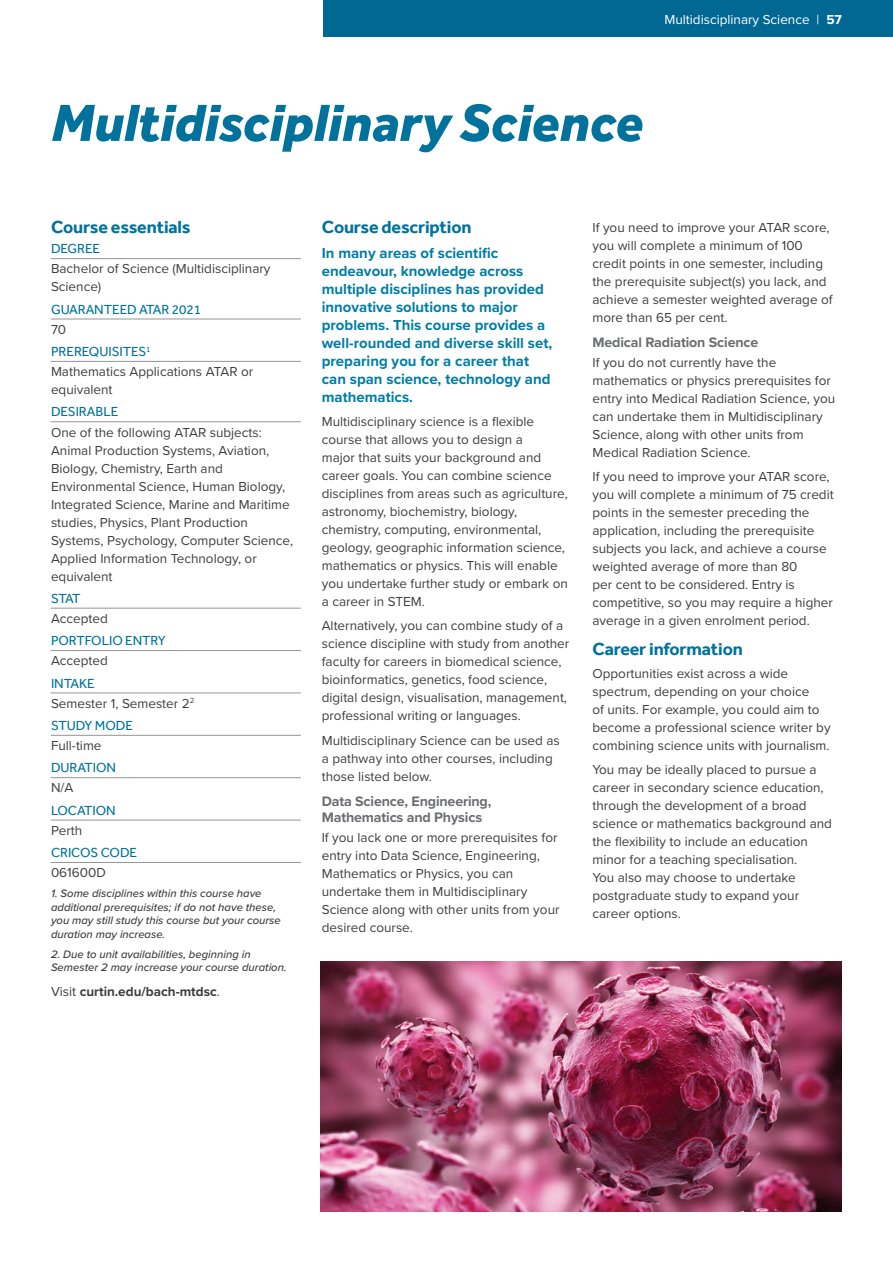
<style>
.page{position:relative;width:893px;height:1263px;background:#fff}
.page>*{position:absolute;margin:0;border:0;box-sizing:border-box;transform-origin:0 0}
.SPLASH_arts{font:italic 800 54px "Effra";color:#00729c}
.H2_arts{font:700 18px "Effra";letter-spacing:-.01em;color:#00729c}
.intro_p_arts{font:700 15px/18px "Proxima Nova";color:#007da5}
.t1{font:700 14.25px/16.5px "Proxima Nova";letter-spacing:-.01em;color:#6c6d70}
.t2{font:13.5px/18px "Proxima Nova";color:#3e3e3f}
.H3_arts{font:13.5px "Effra";letter-spacing:-.005em;color:#00729c}
.tab_right{font:13.5px "Proxima Nova";color:#fff}
.QR_CODE_URL{font:700 13.5px "Proxima Nova";color:#3e3e3f}
.note{font:italic 500 11.25px/13.5px "Proxima Nova";color:#3e3e3f}
.s1{font-weight:700}
.s2{font-weight:400}
</style>
<div class="page">
<div style="left:323px;top:0;width:570px;height:36px;background:#006893"></div>
<hr style="left:51px;top:258px;width:249px;height:1px;background:#939598">
<hr style="left:51px;top:319px;width:249px;height:1px;background:#939598">
<hr style="left:51px;top:361px;width:249px;height:1px;background:#939598">
<hr style="left:51px;top:421px;width:249px;height:1px;background:#939598">
<hr style="left:51px;top:608px;width:249px;height:1px;background:#939598">
<hr style="left:51px;top:650px;width:249px;height:1px;background:#939598">
<hr style="left:51px;top:693px;width:249px;height:1px;background:#939598">
<hr style="left:51px;top:735px;width:249px;height:1px;background:#939598">
<hr style="left:51px;top:777px;width:249px;height:1px;background:#939598">
<hr style="left:51px;top:820px;width:249px;height:1px;background:#939598">
<hr style="left:51px;top:862px;width:249px;height:1px;background:#939598">
<img style="left:321px;top:962px;width:521px;height:250px">
<p class="tab_right" style="left:665px;top:9px;width:179px">Multidisciplinary Science | <span class="s1">57</span></p>
<p class="SPLASH_arts" style="left:51px;top:91px;width:593px">Multidisciplinary Science</p>
<p class="H2_arts" style="left:51px;top:216px;width:141px">Course essentials</p>
<p class="H3_arts" style="left:51px;top:241px;width:51px">DEGREE</p>
<p class="t2" style="left:51px;top:259px;width:221px">Bachelor of Science (Multidisciplinary<br>Science)</p>
<p class="H3_arts" style="left:51px;top:301px;width:152px">GUARANTEED ATAR 2021</p>
<p class="t2" style="left:51px;top:320px;width:17px">70</p>
<p class="H3_arts" style="left:51px;top:343px;width:101px">PREREQUISITES<sup>1</sup></p>
<p class="t2" style="left:51px;top:362px;width:204px">Mathematics Applications ATAR or equivalent</p>
<p class="H3_arts" style="left:51px;top:404px;width:69px">DESIRABLE</p>
<p class="t2" style="left:51px;top:422px;width:244px">One of the following ATAR subjects:<br>Animal Production Systems, Aviation, Biology, Chemistry, Earth and Environmental Science, Human Biology, Integrated Science, Marine and Maritime studies, Physics, Plant Production Systems, Psychology, Computer Science, Applied Information Technology, or equivalent</p>
<p class="H3_arts" style="left:51px;top:590px;width:31px">STAT</p>
<p class="t2" style="left:51px;top:609px;width:58px">Accepted</p>
<p class="H3_arts" style="left:51px;top:633px;width:116px">PORTFOLIO ENTRY</p>
<p class="t2" style="left:51px;top:651px;width:58px">Accepted</p>
<p class="H3_arts" style="left:51px;top:675px;width:45px">INTAKE</p>
<p class="t2" style="left:51px;top:693px;width:145px">Semester 1, Semester 2<sup>2</sup></p>
<p class="H3_arts" style="left:51px;top:717px;width:83px">STUDY MODE</p>
<p class="t2" style="left:51px;top:736px;width:52px">Full-time</p>
<p class="H3_arts" style="left:51px;top:760px;width:67px">DURATION</p>
<p class="t2" style="left:51px;top:778px;width:24px">N/A</p>
<p class="H3_arts" style="left:51px;top:802px;width:66px">LOCATION</p>
<p class="t2" style="left:51px;top:821px;width:33px">Perth</p>
<p class="H3_arts" style="left:51px;top:844px;width:88px">CRICOS CODE</p>
<p class="t2" style="left:51px;top:863px;width:56px">061600D</p>
<p class="note" style="left:51px;top:886px;width:231px">1. Some disciplines within this course have additional prerequisites; if do not have these, you may still study this course but your course duration may increase.</p>
<p class="note" style="left:51px;top:946px;width:237px">2. Due to unit availabilities, beginning in<br>Semester 2 may increase your course duration.</p>
<p class="QR_CODE_URL" style="left:51px;top:981px;width:171px"><span class="s2">Visit</span> curtin.edu/bach-mtdsc<span class="s2">.</span></p>
<p class="H2_arts" style="left:322px;top:216px;width:151px">Course description</p>
<p class="intro_p_arts" style="left:322px;top:243px;width:232px">In many areas of scientific endeavour, knowledge across multiple disciplines has provided innovative solutions to major problems. This course provides a well-rounded and diverse skill set, preparing you for a career that can span science, technology and mathematics.</p>
<p class="t2" style="left:322px;top:412px;width:248px">Multidisciplinary science is a flexible course that allows you to design a<br>major that suits your background and career goals. You can combine science disciplines from areas such as agriculture, astronomy, biochemistry, biology, chemistry, computing, environmental, geology, geographic information science, mathematics or physics. This will enable you undertake further study or embark on a career in STEM.</p>
<p class="t2" style="left:322px;top:616px;width:249px">Alternatively, you can combine study of a science discipline with study from another faculty for careers in biomedical science, bioinformatics, genetics, food science, digital design, visualisation, management, professional writing or languages.</p>
<p class="t2" style="left:322px;top:730px;width:240px">Multidisciplinary Science can be used as a pathway into other courses, including those listed below.</p>
<p class="t1" style="left:322px;top:792px;width:171px">Data Science, Engineering,<br>Mathematics and Physics</p>
<p class="t2" style="left:322px;top:828px;width:239px">If you lack one or more prerequisites for entry into Data Science, Engineering, Mathematics or Physics, you can undertake them in Multidisciplinary Science along with other units from your desired course.</p>
<p class="t2" style="left:592px;top:218px;width:242px">If you need to improve your ATAR score, you will complete a minimum of 100 credit points in one semester, including the prerequisite subject(s) you lack, and achieve a semester weighted average of more than 65 per cent.</p>
<p class="t1" style="left:592px;top:333px;width:167px">Medical Radiation Science</p>
<p class="t2" style="left:592px;top:353px;width:244px">If you do not currently have the mathematics or physics prerequisites for entry into Medical Radiation Science, you can undertake them in Multidisciplinary Science, along with other units from Medical Radiation Science.</p>
<p class="t2" style="left:592px;top:467px;width:243px">If you need to improve your ATAR score, you will complete a minimum of 75 credit points in the semester preceding the application, including the prerequisite subjects you lack, and achieve a course weighted average of more than 80<br>per cent to be considered. Entry is competitive, so you may require a higher average in a given enrolment period.</p>
<p class="H2_arts" style="left:592px;top:639px;width:152px">Career information</p>
<p class="t2" style="left:592px;top:664px;width:240px">Opportunities exist across a wide spectrum, depending on your choice<br>of units. For example, you could aim to become a professional science writer by combining science units with journalism.</p>
<p class="t2" style="left:592px;top:760px;width:241px">You may be ideally placed to pursue a career in secondary science education, through the development of a broad science or mathematics background and the flexibility to include an education minor for a teaching specialisation.<br>You also may choose to undertake postgraduate study to expand your career options.</p>
</div>
